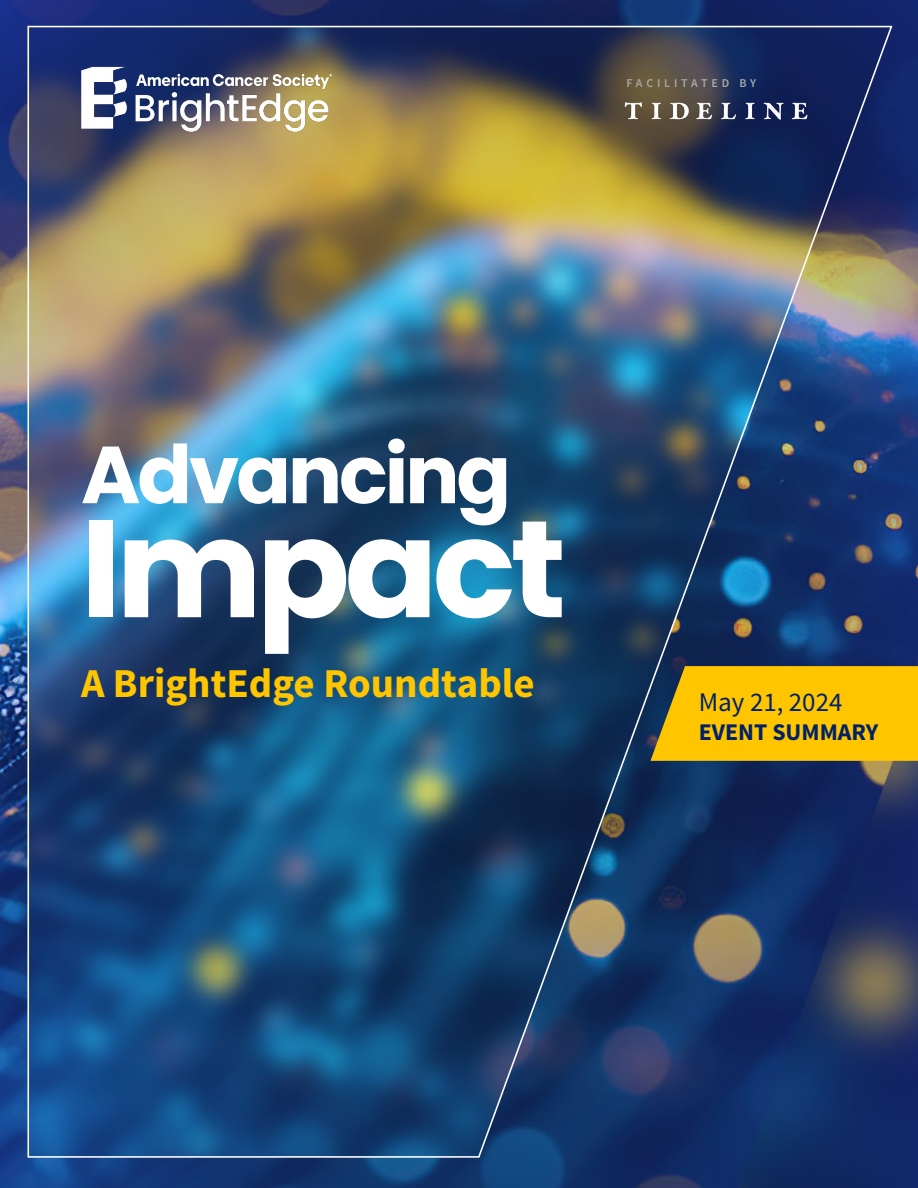
<style>
.page{position:relative;width:918px;height:1188px;background:#fff}
.page>*{position:absolute;margin:0;border:0;box-sizing:border-box;transform-origin:0 0}
.t1{font:700 137.7px "Poppins";letter-spacing:-.04em;color:#fff}
.t2{font:700 80.7px "Poppins";letter-spacing:-.04em;color:#fff}
.t3{font:700 41.1px "Source Sans Pro";color:#ffc600}
.t4{font:27px "Source Sans Pro";color:#012169}
.t5{font:700 24px "Source Sans Pro";color:#012169}
.t6{font:600 12px "Source Sans Pro";letter-spacing:.32em;color:#a7a8a9}
</style>
<div class="page">
<img style="left:0;top:0;width:918px;height:1188px">
<img style="left:27px;top:25px;width:867px;height:1133px">
<img style="left:81px;top:66px;width:250px;height:65px">
<img style="left:611px;top:94px;width:212px;height:32px">
<svg style="left:650px;top:666px;width:268px;height:95px"></svg>
<p class="t6" style="left:627px;top:75px;width:131px">FACILITATED BY</p>
<h2 class="t2" style="left:81px;top:428px;width:432px">Advancing</h2>
<h1 class="t1" style="left:81px;top:489px;width:487px">Impact</h1>
<p class="t3" style="left:81px;top:657px;width:455px">A BrightEdge Roundtable</p>
<p class="t4" style="left:699px;top:685px;width:145px">May 21, 2024</p>
<p class="t5" style="left:699px;top:716px;width:181px">EVENT SUMMARY</p>
</div>
